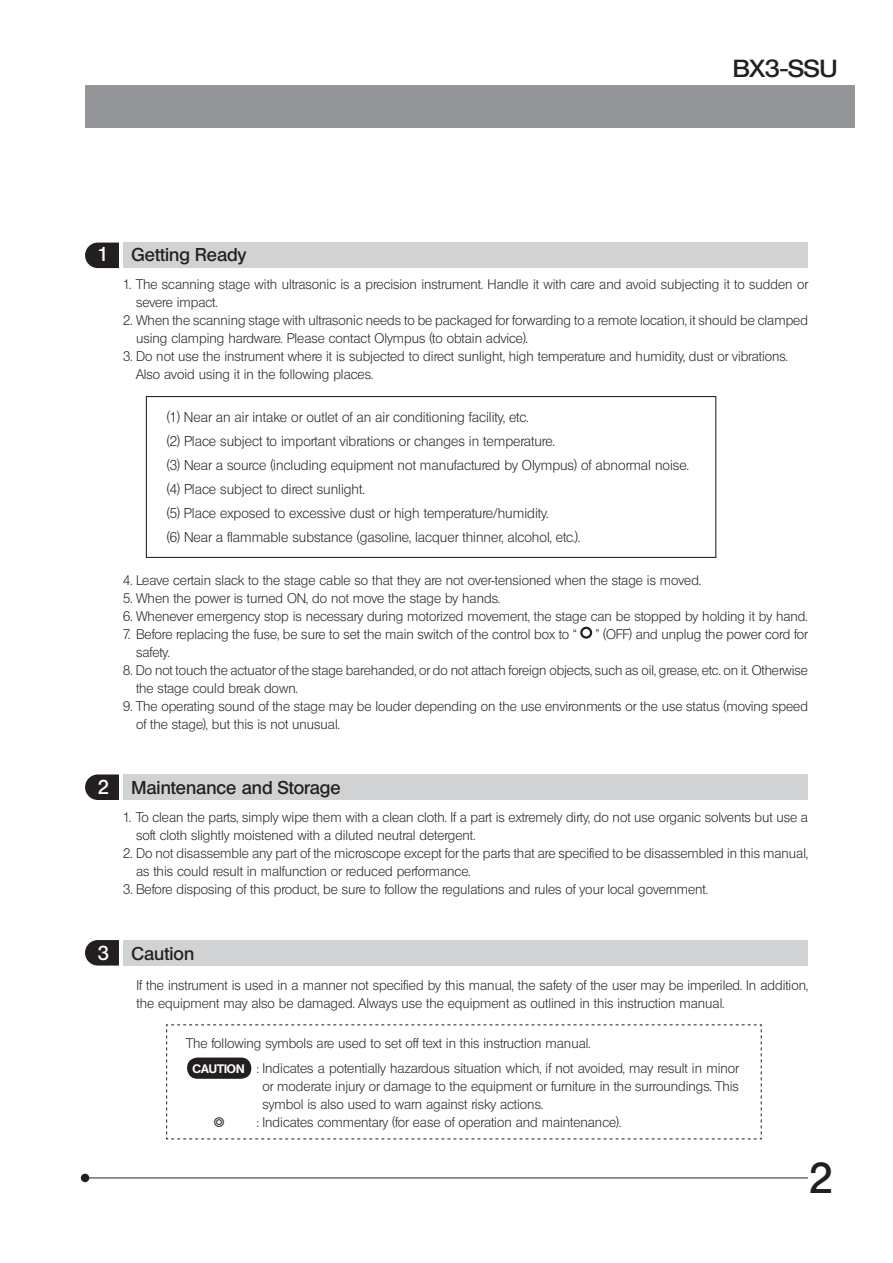
<style>
.page{position:relative;width:893px;height:1263px;background:#fff}
.page>*{position:absolute;margin:0;border:0;box-sizing:border-box;transform-origin:0 0}
.t1{font:42px "Olympus Leicht Halbfett";color:#231f20}
.t2{font:24px "Olympus Leicht Halbfett";letter-spacing:-.02em;color:#231f20;scale:1.1 1}
.t3{font:19.5px "Olympus Leicht Halbfett";color:#fff}
.t4{font:18px "Olympus Leicht Halbfett";color:#231f20}
.t5{font:13.8px/24.2px "Olympus Leicht Normal";color:#231f20}
.t6{font:13.5px/18px "Olympus Leicht Normal";color:#231f20}
.t7{font:12px "Olympus Fett Normal";color:#fff}
</style>
<div class="page">
<div style="left:81px;top:1174px;width:8px;height:8px;background:#231f20;border-radius:50%"></div>
<hr style="left:85px;top:1177px;width:723px;height:1px;background:#231f20">
<div style="left:85px;top:85px;width:770px;height:43px;background:#939598"></div>
<svg style="left:85px;top:243px;width:34px;height:25px"></svg>
<div style="left:123px;top:242px;width:685px;height:26px;background:#d1d2d4"></div>
<svg style="left:85px;top:774px;width:34px;height:26px"></svg>
<div style="left:123px;top:774px;width:685px;height:26px;background:#d1d2d4"></div>
<div style="left:580px;top:627px;width:12px;height:12px;border:2px solid #231f20;border-radius:50%"></div>
<div style="left:146px;top:396px;width:570px;height:162px;border:1px solid #231f20"></div>
<svg style="left:85px;top:940px;width:34px;height:25px"></svg>
<div style="left:123px;top:940px;width:685px;height:25px;background:#d1d2d4"></div>
<svg style="left:166px;top:1024px;width:596px;height:116px"></svg>
<div style="left:187px;top:1057px;width:64px;height:22px;background:#231f20;border-radius:11px"></div>
<h2 class="t2" style="left:733px;top:59px;width:97px">BX3-SSU</h2>
<h3 class="t3" style="left:98px;top:247px;width:13px">1</h3>
<h3 class="t4" style="left:132px;top:248px;width:116px">Getting Ready</h3>
<p class="t6" style="left:136px;top:277px;width:673px;text-indent:-13px">1. The scanning stage with ultrasonic is a precision instrument. Handle it with care and avoid subjecting it to sudden or severe impact.</p>
<p class="t6" style="left:136px;top:313px;width:673px;text-indent:-13px">2. When the scanning stage with ultrasonic needs to be packaged for forwarding to a remote location, it should be clamped using clamping hardware. Please contact Olympus (to obtain advice).</p>
<p class="t6" style="left:136px;top:349px;width:653px;text-indent:-13px">3. Do not use the instrument where it is subjected to direct sunlight, high temperature and humidity, dust or vibrations.<br>Also avoid using it in the following places.</p>
<p class="t5" style="left:167px;top:406px;width:523px">(1) Near an air intake or outlet of an air conditioning facility, etc.<br>(2) Place subject to important vibrations or changes in temperature.<br>(3) Near a source (including equipment not manufactured by Olympus) of abnormal noise. (4) Place subject to direct sunlight.<br>(5) Place exposed to excessive dust or high temperature/humidity.<br>(6) Near a flammable substance (gasoline, lacquer thinner, alcohol, etc.).</p>
<p class="t6" style="left:123px;top:572px;width:579px">4. Leave certain slack to the stage cable so that they are not over-tensioned when the stage is moved.</p>
<p class="t6" style="left:123px;top:590px;width:378px">5. When the power is turned ON, do not move the stage by hands.</p>
<p class="t6" style="left:123px;top:608px;width:686px">6. Whenever emergency stop is necessary during motorized movement, the stage can be stopped by holding it by hand.</p>
<p class="t6" style="left:123px;top:626px;width:455px">7. Before replacing the fuse, be sure to set the main switch of the control box to “</p>
<p class="t6" style="left:596px;top:626px;width:214px">” (OFF) and unplug the power cord for</p>
<p class="t6" style="left:136px;top:644px;width:35px">safety.</p>
<p class="t6" style="left:136px;top:662px;width:673px;text-indent:-13px">8. Do not touch the actuator of the stage barehanded, or do not attach foreign objects, such as oil, grease, etc. on it. Otherwise the stage could break down.</p>
<p class="t6" style="left:136px;top:698px;width:673px;text-indent:-13px">9. The operating sound of the stage may be louder depending on the use environments or the use status (moving speed of the stage), but this is not unusual.</p>
<h3 class="t3" style="left:98px;top:779px;width:13px">2</h3>
<h3 class="t4" style="left:132px;top:781px;width:211px">Maintenance and Storage</h3>
<p class="t6" style="left:136px;top:809px;width:673px;text-indent:-13px">1. To clean the parts, simply wipe them with a clean cloth. If a part is extremely dirty, do not use organic solvents but use a soft cloth slightly moistened with a diluted neutral detergent.</p>
<p class="t6" style="left:136px;top:845px;width:673px;text-indent:-13px">2. Do not disassemble any part of the microscope except for the parts that are specified to be disassembled in this manual, as this could result in malfunction or reduced performance.</p>
<p class="t6" style="left:123px;top:881px;width:586px">3. Before disposing of this product, be sure to follow the regulations and rules of your local government.</p>
<h3 class="t3" style="left:98px;top:945px;width:13px">3</h3>
<h3 class="t4" style="left:132px;top:946px;width:64px">Caution</h3>
<p class="t6" style="left:137px;top:978px;width:673px">If the instrument is used in a manner not specified by this manual, the safety of the user may be imperiled. In addition, the equipment may also be damaged. Always use the equipment as outlined in this instruction manual.</p>
<p class="t6" style="left:256px;top:1032px;width:484px;line-height:24.5px;text-indent:-70px">The following symbols are used to set off text in this instruction manual.<br>: Indicates a potentially hazardous situation which, if not avoided, may result in minor</p>
<p class="t6" style="left:262px;top:1078px;width:478px">or moderate injury or damage to the equipment or furniture in the surroundings. This symbol is also used to warn against risky actions.</p>
<p class="t6" style="left:213px;top:1114px;width:14px">}</p>
<p class="t6" style="left:256px;top:1114px;width:366px">: Indicates commentary (for ease of operation and maintenance).</p>
<p class="t7" style="left:193px;top:1061px;width:53px">CAUTION</p>
<h1 class="t1" style="left:809px;top:1161px;width:26px">2</h1>
</div>
